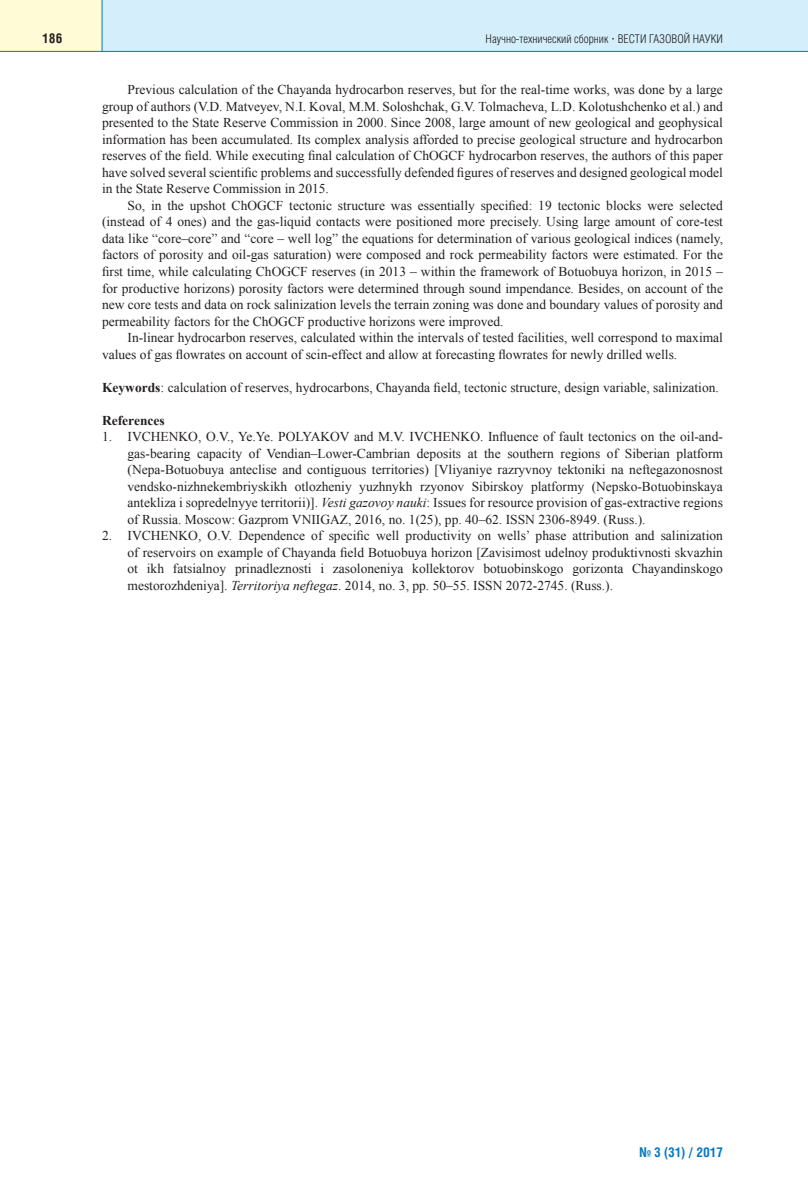
<style>
.page{position:relative;width:808px;height:1191px;background:#fff}
.page>*{position:absolute;margin:0;border:0;box-sizing:border-box;transform-origin:0 0}
.t1{font:13.5px/16.5px "Times New Roman";color:#231f20;text-align:justify}
.t2{font:700 13.5px "Helios Cond";color:#0079c2}
.t3{font:700 13.5px "Times New Roman";color:#231f20}
.t4{font:700 13.5px "Helios Cond";color:#231f20}
.t5{font:300 12px "Helios Cond";color:#231f20}
.s1{font-family:"Times New Roman";font-weight:700}
.s2{font-weight:700}
.s3{font-style:italic}
</style>
<div class="page">
<div style="left:102px;top:0;width:706px;height:51px;background:#d4effb"></div>
<div style="left:0;top:0;width:102px;height:51px;background:#fffbd6"></div>
<hr style="left:0;top:51px;width:808px;height:1px;background:#0079c2">
<hr style="left:102px;top:0;width:1px;height:51px;background:#0079c2">
<p class="t4" style="left:43px;top:33px;width:21px">186</p>
<p class="t5" style="left:486px;top:34px;width:239px">Научно-технический сборник <span class="s1">·</span> ВЕСТИ ГАЗОВОЙ НАУКИ</p>
<p class="t1" style="left:102px;top:82px;width:622px;text-indent:26px">Previous calculation of the Chayanda hydrocarbon reserves, but for the real-time works, was done by a large group of authors (V.D. Matveyev, N.I. Koval, M.M. Soloshchak, G.V. Tolmacheva, L.D. Kolotushchenko et al.) and presented to the State Reserve Commission in 2000. Since 2008, large amount of new geological and geophysical information has been accumulated. Its complex analysis afforded to precise geological structure and hydrocarbon reserves of the field. While executing final calculation of ChOGCF hydrocarbon reserves, the authors of this paper have solved several scientific problems and successfully defended figures of reserves and designed geological model in the State Reserve Commission in 2015.</p>
<p class="t1" style="left:102px;top:197px;width:622px;text-indent:26px">So, in the upshot ChOGCF tectonic structure was essentially specified: 19 tectonic blocks were selected (instead of 4 ones) and the gas-liquid contacts were positioned more precisely. Using large amount of core-test data like “core–core” and “core – well log” the equations for determination of various geological indices (namely, factors of porosity and oil-gas saturation) were composed and rock permeability factors were estimated. For the first time, while calculating ChOGCF reserves (in 2013 – within the framework of Botuobuya horizon, in 2015 – for productive horizons) porosity factors were determined through sound impendance. Besides, on account of the new core tests and data on rock salinization levels the terrain zoning was done and boundary values of porosity and permeability factors for the ChOGCF productive horizons were improved.</p>
<p class="t1" style="left:102px;top:329px;width:622px;text-indent:26px">In-linear hydrocarbon reserves, calculated within the intervals of tested facilities, well correspond to maximal values of gas flowrates on account of scin-effect and allow at forecasting flowrates for newly drilled wells.</p>
<p class="t1" style="left:102px;top:379px;width:618px"><span class="s2">Keywords</span>: calculation of reserves, hydrocarbons, Chayanda field, tectonic structure, design variable, salinization.</p>
<p class="t3" style="left:102px;top:412px;width:64px">References</p>
<p class="t1" style="left:128px;top:428px;width:597px;text-indent:-26px">1. IVCHENKO, O.V., Ye.Ye. POLYAKOV and M.V. IVCHENKO. Influence of fault tectonics on the oil-and&shy;gas-bearing capacity of Vendian–Lower-Cambrian deposits at the southern regions of Siberian platform (Nepa-Botuobuya anteclise and contiguous territories) [Vliyaniye razryvnoy tektoniki na neftegazonosnost vendsko-nizhnekembriyskikh otlozheniy yuzhnykh rzyonov Sibirskoy platformy (Nepsko-Botuobinskaya antekliza i sopredelnyye territorii)]. <span class="s3">Vesti gazovoy nauki</span>: Issues for resource provision of gas-extractive regions of Russia. Moscow: Gazprom VNIIGAZ, 2016, no. 1(25), pp. 40–62. ISSN 2306-8949. (Russ.).</p>
<p class="t1" style="left:128px;top:527px;width:597px;text-indent:-26px">2. IVCHENKO, O.V. Dependence of specific well productivity on wells’ phase attribution and salinization of reservoirs on example of Chayanda field Botuobuya horizon [Zavisimost udelnoy produktivnosti skvazhin ot ikh fatsialnoy prinadleznosti i zasoloneniya kollektorov botuobinskogo gorizonta Chayandinskogo mestorozhdeniya]. <span class="s3">Territoriya neftegaz</span>. 2014, no. 3, pp. 50–55. ISSN 2072-2745. (Russ.).</p>
<p class="t2" style="left:639px;top:1147px;width:85px">№ 3 (31) / 2017</p>
</div>
